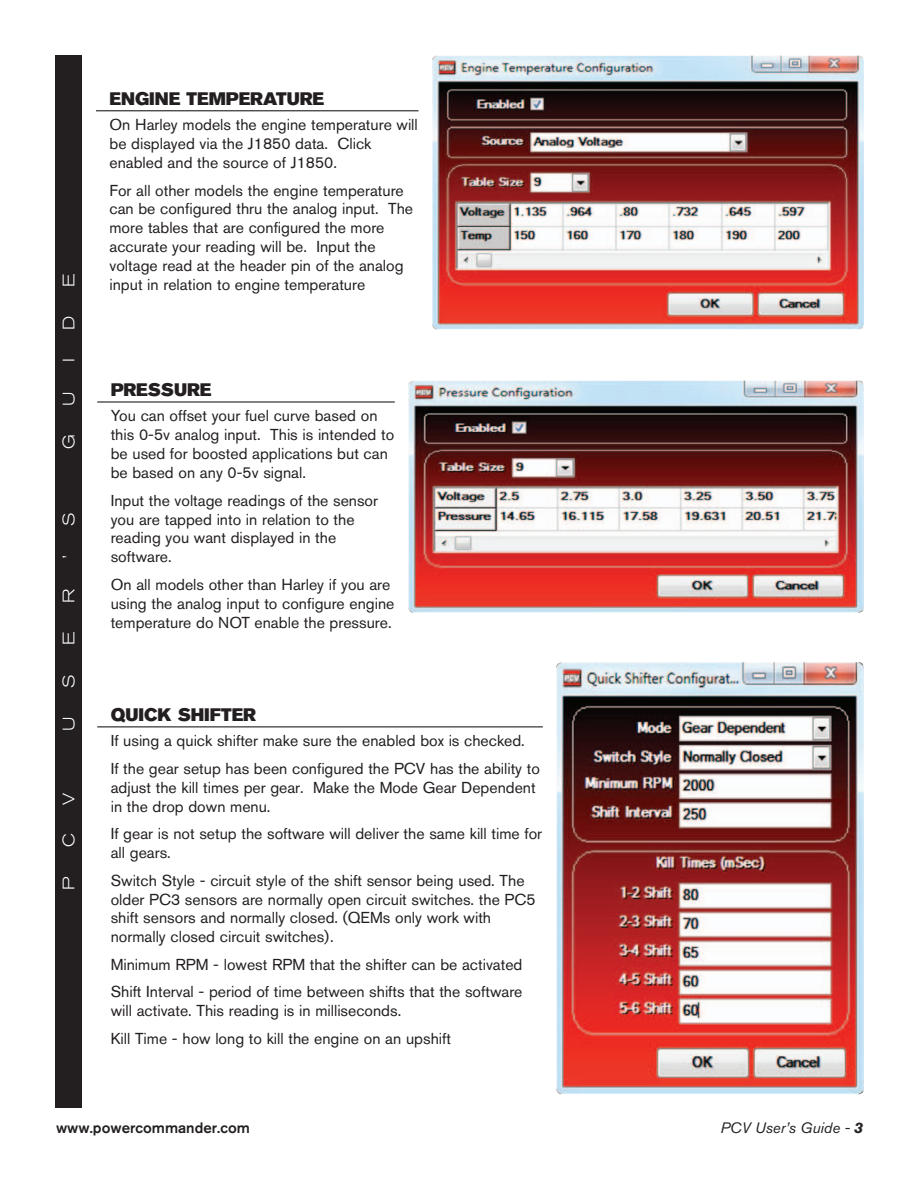
<style>
.page{position:relative;width:918px;height:1188px;background:#fff}
.page>*{position:absolute;margin:0;border:0;box-sizing:border-box;transform-origin:0 0}
.graphic_Head{font:18px "Akzidenz Grotesk BQ Super";color:#231f20}
.t1{font:300 expanded 16.5px "Akzidenz Grotesk BQ";color:#fff}
.graphic_Text{font:15.75px/18.9px "Akzidenz Grotesk BQ";color:#231f20}
.t2{font:500 15px "Akzidenz Grotesk BQ";color:#231f20}
.t3{font:italic 15px "Akzidenz Grotesk BQ";color:#231f20}
.s1{font-weight:700}
</style>
<div class="page">
<div style="left:55px;top:55px;width:27px;height:1053px;background:#231f20"></div>
<img style="left:432px;top:56px;width:432px;height:273px">
<hr style="left:96px;top:110px;width:322px;height:1px;background:#231f20">
<img style="left:408px;top:381px;width:456px;height:232px">
<hr style="left:97px;top:401px;width:298px;height:2px;background:#231f20">
<img style="left:556px;top:662px;width:308px;height:432px">
<hr style="left:97px;top:726px;width:446px;height:1px;background:#231f20">
<p class="t1" style="left:59px;top:287px;width:15px;rotate:-90deg">E</p>
<p class="t1" style="left:59px;top:330px;width:16px;rotate:-90deg">D</p>
<p class="t1" style="left:59px;top:362px;width:5px;rotate:-90deg">I</p>
<p class="t1" style="left:59px;top:406px;width:16px;rotate:-90deg">U</p>
<p class="t1" style="left:59px;top:449px;width:16px;rotate:-90deg">G</p>
<p class="t1" style="left:59px;top:526px;width:15px;rotate:-90deg">S</p>
<p class="t1" style="left:59px;top:559px;width:6px;rotate:-90deg">’</p>
<p class="t1" style="left:59px;top:603px;width:16px;rotate:-90deg">R</p>
<p class="t1" style="left:59px;top:645px;width:15px;rotate:-90deg">E</p>
<p class="t1" style="left:59px;top:688px;width:15px;rotate:-90deg">S</p>
<p class="t1" style="left:59px;top:731px;width:16px;rotate:-90deg">U</p>
<p class="t1" style="left:59px;top:805px;width:13px;rotate:-90deg">V</p>
<p class="t1" style="left:59px;top:847px;width:15px;rotate:-90deg">C</p>
<p class="t1" style="left:59px;top:890px;width:15px;rotate:-90deg">P</p>
<p class="graphic_Head" style="left:110px;top:88px;width:216px">ENGINE TEMPERATURE</p>
<p class="graphic_Text" style="left:110px;top:115px;width:310px">On Harley models the engine temperature will be displayed via the J1850 data. Click enabled and the source of J1850.</p>
<p class="graphic_Text" style="left:110px;top:181px;width:305px">For all other models the engine temperature can be configured thru the analog input. The more tables that are configured the more accurate your reading will be. Input the voltage read at the header pin of the analog input in relation to engine temperature</p>
<p class="graphic_Head" style="left:111px;top:379px;width:102px">PRESSURE</p>
<p class="graphic_Text" style="left:111px;top:406px;width:285px">You can offset your fuel curve based on this 0-5v analog input. This is intended to be used for boosted applications but can be based on any 0-5v signal.</p>
<p class="graphic_Text" style="left:111px;top:491px;width:269px">Input the voltage readings of the sensor you are tapped into in relation to the reading you want displayed in the software.</p>
<p class="graphic_Text" style="left:111px;top:575px;width:285px">On all models other than Harley if you are using the analog input to configure engine temperature do NOT enable the pressure.</p>
<p class="graphic_Head" style="left:111px;top:704px;width:147px">QUICK SHIFTER</p>
<p class="graphic_Text" style="left:111px;top:731px;width:416px">If using a quick shifter make sure the enabled box is checked.</p>
<p class="graphic_Text" style="left:111px;top:759px;width:431px">If the gear setup has been configured the PCV has the ability to adjust the kill times per gear. Make the Mode Gear Dependent in the drop down menu.</p>
<p class="graphic_Text" style="left:111px;top:824px;width:433px">If gear is not setup the software will deliver the same kill time for all gears.</p>
<p class="graphic_Text" style="left:111px;top:871px;width:426px">Switch Style - circuit style of the shift sensor being used. The older PC3 sensors are normally open circuit switches. the PC5 shift sensors and normally closed. (QEMs only work with normally closed circuit switches).</p>
<p class="graphic_Text" style="left:111px;top:955px;width:413px">Minimum RPM - lowest RPM that the shifter can be activated</p>
<p class="graphic_Text" style="left:111px;top:982px;width:413px">Shift Interval - period of time between shifts that the software will activate. This reading is in milliseconds.</p>
<p class="graphic_Text" style="left:111px;top:1029px;width:342px">Kill Time - how long to kill the engine on an upshift</p>
<p class="t2" style="left:56px;top:1119px;width:195px">www.powercommander.com</p>
<p class="t3" style="left:721px;top:1119px;width:144px">PCV User’s Guide - <span class="s1">3</span></p>
</div>
